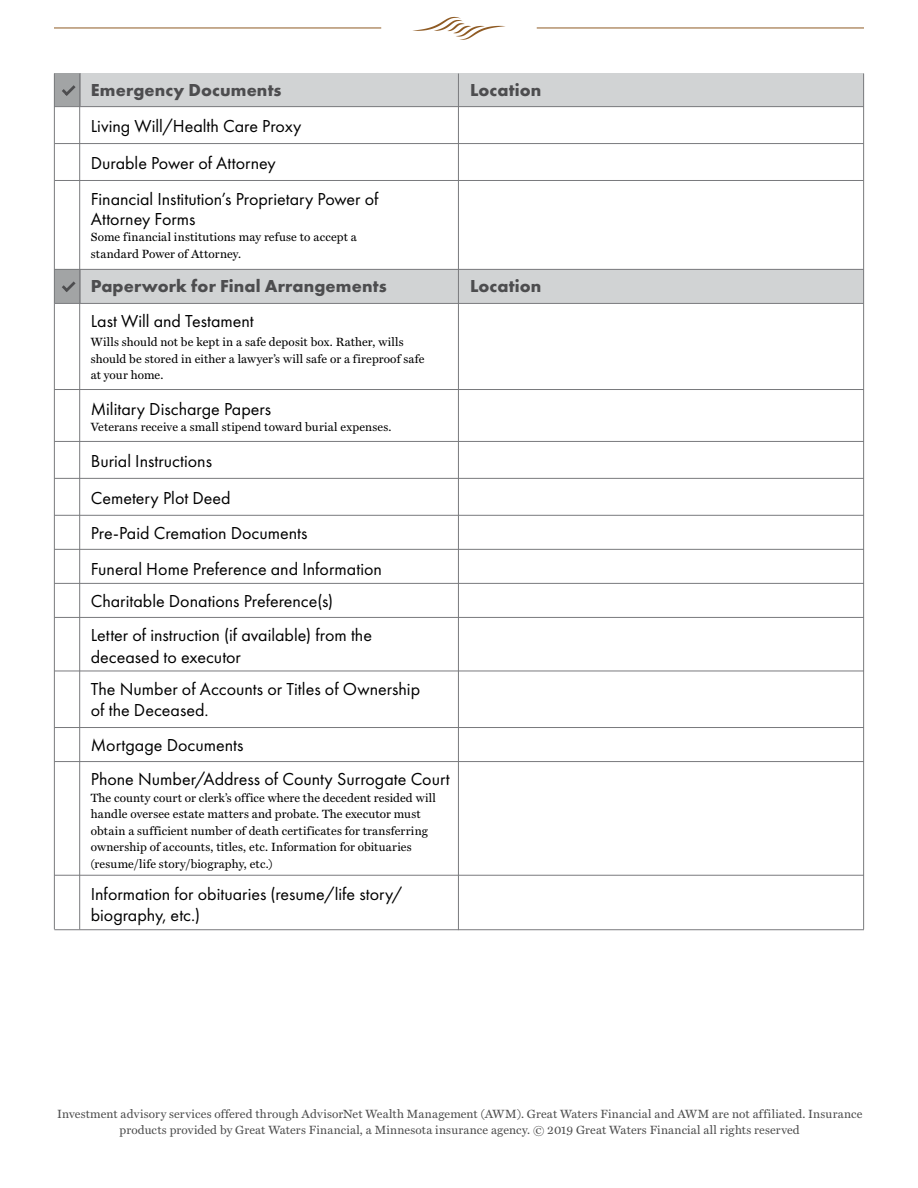
<style>
.page{position:relative;width:918px;height:1188px;background:#fff}
.page>*{position:absolute;margin:0;border:0;box-sizing:border-box;transform-origin:0 0}
.t1{font:18px/21.6px "Futura PT";color:#000}
.t2{font:700 18px "Futura PT";letter-spacing:.005em;color:#4d4d4f}
.t3{font:12px/16.5px "Miller Text";letter-spacing:.015em;color:#000}
</style>
<div class="page">
<hr style="left:54px;top:28px;width:327px;height:1px;background:#8f5b24">
<hr style="left:537px;top:28px;width:327px;height:1px;background:#8f5b24">
<svg style="left:413px;top:17px;width:92px;height:23px"></svg>
<div style="left:54px;top:74px;width:810px;height:33px;background:#d1d3d4"></div>
<div style="left:54px;top:270px;width:810px;height:33px;background:#d1d3d4"></div>
<div style="left:54px;top:74px;width:26px;height:32px;background:#a2a4a5"></div>
<div style="left:54px;top:270px;width:26px;height:33px;background:#a2a4a5"></div>
<hr style="left:55px;top:143px;width:809px;height:1px;background:#797a7d">
<hr style="left:54px;top:106px;width:810px;height:1px;background:#797a7d">
<hr style="left:55px;top:180px;width:809px;height:1px;background:#797a7d">
<hr style="left:55px;top:269px;width:809px;height:1px;background:#797a7d">
<hr style="left:55px;top:303px;width:809px;height:1px;background:#797a7d">
<hr style="left:54px;top:74px;width:1px;height:855px;background:#797a7d">
<hr style="left:458px;top:74px;width:1px;height:856px;background:#797a7d">
<hr style="left:79px;top:74px;width:1px;height:855px;background:#797a7d">
<hr style="left:863px;top:74px;width:1px;height:855px;background:#797a7d">
<svg style="left:62px;top:85px;width:14px;height:11px"></svg>
<svg style="left:62px;top:281px;width:14px;height:11px"></svg>
<hr style="left:54px;top:389px;width:810px;height:1px;background:#797a7d">
<hr style="left:54px;top:441px;width:810px;height:1px;background:#797a7d">
<hr style="left:54px;top:478px;width:810px;height:1px;background:#797a7d">
<hr style="left:54px;top:515px;width:810px;height:1px;background:#797a7d">
<hr style="left:54px;top:549px;width:810px;height:1px;background:#797a7d">
<hr style="left:54px;top:583px;width:810px;height:1px;background:#797a7d">
<hr style="left:54px;top:617px;width:810px;height:1px;background:#797a7d">
<hr style="left:54px;top:671px;width:810px;height:1px;background:#797a7d">
<hr style="left:54px;top:875px;width:810px;height:1px;background:#797a7d">
<hr style="left:54px;top:727px;width:810px;height:1px;background:#797a7d">
<hr style="left:54px;top:761px;width:810px;height:1px;background:#797a7d">
<hr style="left:54px;top:929px;width:810px;height:1px;background:#797a7d">
<h1 class="t2" style="left:91px;top:78px;width:192px">Emergency Documents</h1>
<h1 class="t1" style="left:91px;top:115px;width:212px">Living Will/Health Care Proxy</h1>
<h1 class="t1" style="left:91px;top:152px;width:187px">Durable Power of Attorney</h1>
<h1 class="t1" style="left:91px;top:190px;width:289px;line-height:19.5px">Financial Institution’s Proprietary Power of<br>Attorney Forms</h1>
<p class="t3" style="left:91px;top:229px;width:268px">Some financial institutions may refuse to accept a standard Power of Attorney.</p>
<h1 class="t2" style="left:91px;top:275px;width:297px">Paperwork for Final Arrangements</h1>
<h1 class="t1" style="left:91px;top:310px;width:165px">Last Will and Testament</h1>
<p class="t3" style="left:91px;top:334px;width:335px">Wills should not be kept in a safe deposit box. Rather, wills should be stored in either a lawyer’s will safe or a fireproof safe at your home.</p>
<h1 class="t1" style="left:91px;top:398px;width:182px">Military Discharge Papers</h1>
<p class="t3" style="left:91px;top:418px;width:302px">Veterans receive a small stipend toward burial expenses.</p>
<h1 class="t1" style="left:91px;top:450px;width:123px">Burial Instructions</h1>
<h1 class="t1" style="left:91px;top:487px;width:141px">Cemetery Plot Deed</h1>
<h1 class="t1" style="left:91px;top:522px;width:218px">Pre-Paid Cremation Documents</h1>
<h1 class="t1" style="left:91px;top:558px;width:293px">Funeral Home Preference and Information</h1>
<h1 class="t1" style="left:91px;top:590px;width:244px">Charitable Donations Preference(s)</h1>
<h1 class="t1" style="left:91px;top:624px;width:283px">Letter of instruction (if available) from the deceased to executor</h1>
<h1 class="t1" style="left:91px;top:678px;width:331px">The Number of Accounts or Titles of Ownership of the Deceased.</h1>
<h1 class="t1" style="left:91px;top:735px;width:154px">Mortgage Documents</h1>
<h1 class="t1" style="left:91px;top:769px;width:360px">Phone Number/Address of County Surrogate Court</h1>
<p class="t3" style="left:91px;top:789px;width:347px">The county court or clerk’s office where the decedent resided will handle oversee estate matters and probate. The executor must obtain a sufficient number of death certificates for transferring ownership of accounts, titles, etc. Information for obituaries (resume/life story/biography, etc.)</p>
<h1 class="t1" style="left:91px;top:883px;width:313px">Information for obituaries (resume/life story/ biography, etc.)</h1>
<h1 class="t2" style="left:470px;top:78px;width:73px">Location</h1>
<h1 class="t2" style="left:470px;top:275px;width:73px">Location</h1>
<p class="t3" style="left:57px;top:1105px;width:807px;text-align:center">Investment advisory services offered through AdvisorNet Wealth Management (AWM). Great Waters Financial and AWM are not affiliated. Insurance products provided by Great Waters Financial, a Minnesota insurance agency. © 2019 Great Waters Financial all rights reserved</p>
</div>
